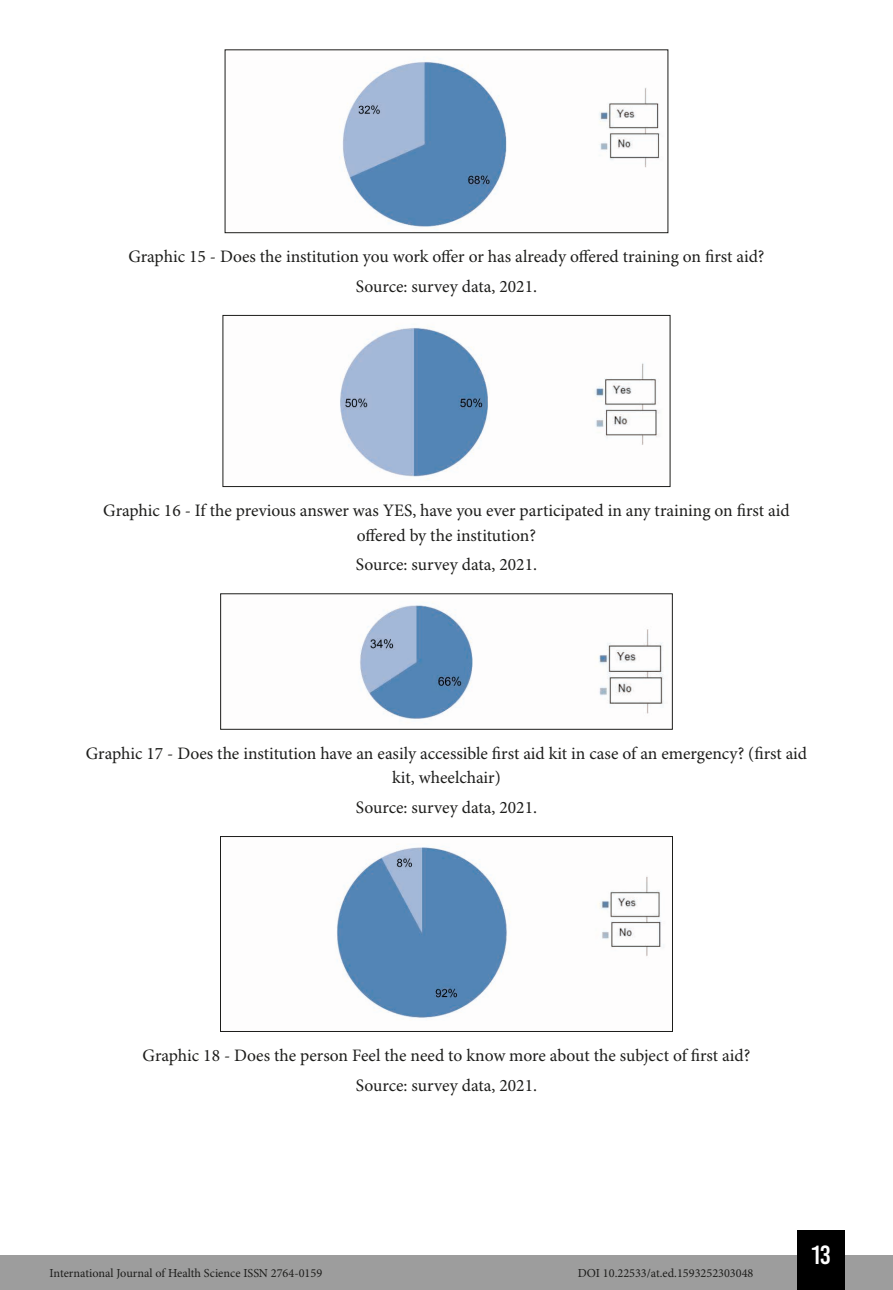
<style>
.page{position:relative;width:893px;height:1290px;background:#fff}
.page>*{position:absolute;margin:0;border:0;box-sizing:border-box;transform-origin:0 0}
.t1{font:26.25px "Bebas Kai";color:#fff}
.t2{font:17.5px/29.4px "Minion Pro";color:#1d1d1b;text-align:center}
.t3{font:12.25px "Minion Pro";color:#1d1d1b}
</style>
<div class="page">
<div style="left:0;top:1255px;width:893px;height:35px;background:#9d9d9d"></div>
<div style="left:797px;top:1230px;width:48px;height:60px;background:#000"></div>
<img style="left:341px;top:61px;width:319px;height:167px">
<div style="left:225px;top:50px;width:443px;height:183px;border:1px solid #1d1d1b"></div>
<img style="left:340px;top:327px;width:319px;height:152px">
<div style="left:223px;top:315px;width:447px;height:172px;border:1px solid #1d1d1b"></div>
<img style="left:360px;top:601px;width:304px;height:119px">
<img style="left:336px;top:846px;width:326px;height:172px">
<div style="left:220px;top:836px;width:453px;height:196px;border:1px solid #1d1d1b"></div>
<p class="t2" style="left:128px;top:243px;width:638px">Graphic 15 - Does the institution you work offer or has already offered training on first aid?<br>Source: survey data, 2021.</p>
<p class="t2" style="left:103px;top:499px;width:688px;line-height:24.5px">Graphic 16 - If the previous answer was YES, have you ever participated in any training on first aid offered by the institution?</p>
<p class="t2" style="left:356px;top:551px;width:183px">Source: survey data, 2021.</p>
<p class="t2" style="left:86px;top:742px;width:723px;line-height:24.5px">Graphic 17 - Does the institution have an easily accessible first aid kit in case of an emergency? (first aid kit, wheelchair)</p>
<p class="t2" style="left:356px;top:793px;width:183px">Source: survey data, 2021.</p>
<p class="t2" style="left:143px;top:1041px;width:609px">Graphic 18 - Does the person Feel the need to know more about the subject of first aid?<br>Source: survey data, 2021.</p>
<p class="t3" style="left:50px;top:1266px;width:274px">International Journal of Health Science ISSN 2764-0159</p>
<p class="t3" style="left:578px;top:1266px;width:177px">DOI 10.22533/at.ed.1593252303048</p>
<h1 class="t1" style="left:811px;top:1241px;width:21px">13</h1>
</div>
